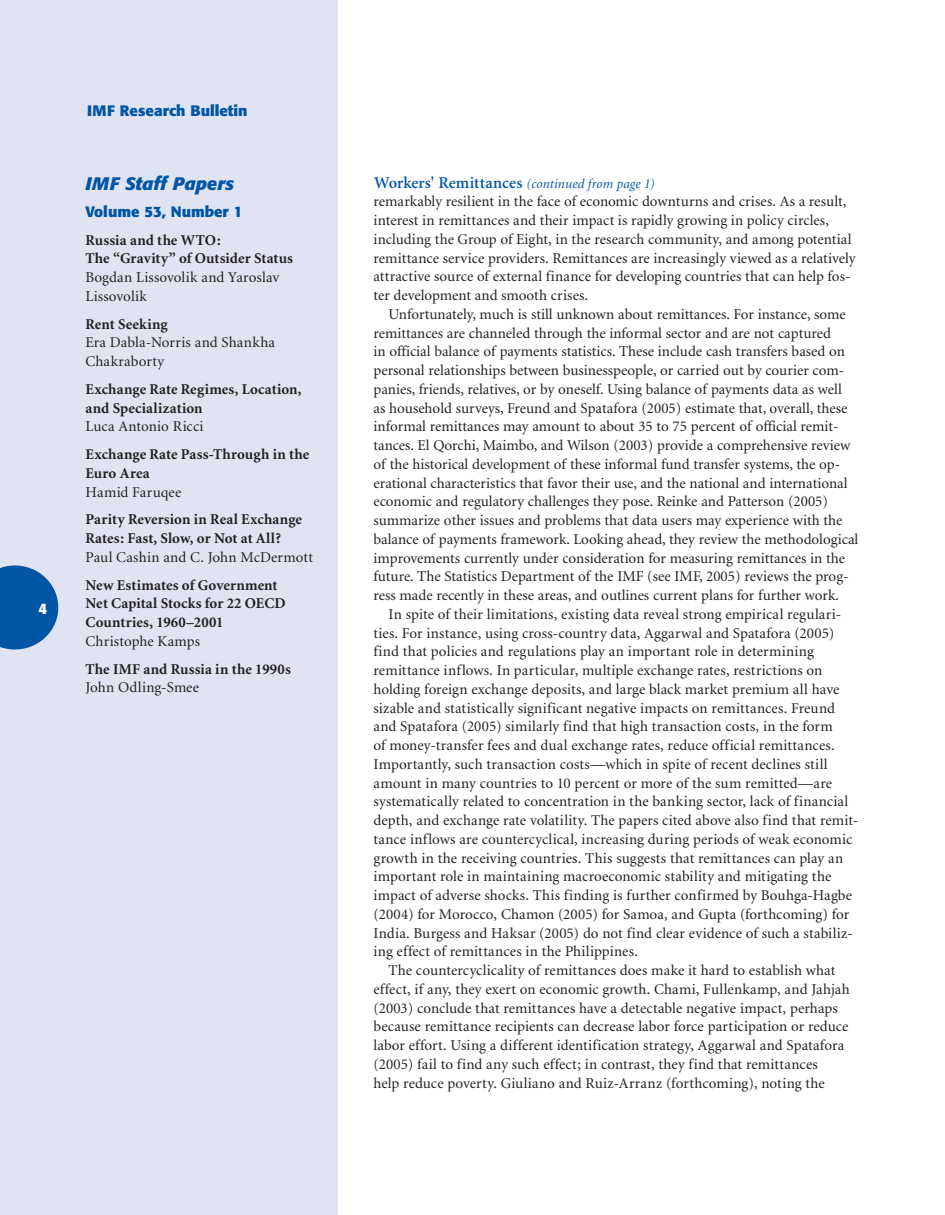
<style>
.page{position:relative;width:945px;height:1215px;background:#fff}
.page>*{position:absolute;margin:0;border:0;box-sizing:border-box;transform-origin:0 0}
.t1{font:italic 700 18px "Formata";color:#0155a5}
.t2{font:15px/18.8px "Minion";color:#231f20}
.t3{font:700 15px/18.8px "Minion";letter-spacing:.01em;color:#231f20}
.t4{font:700 15px "Formata";color:#0155a5}
.t5{font:italic 13.5px "Minion";letter-spacing:.01em;color:#0155a5}
.s1{font-weight:600;font-style:normal;font-size:16.5px}
</style>
<div class="page">
<div style="left:0;top:0;width:338px;height:1215px;background:#e0e4f2"></div>
<svg style="left:0;top:566px;width:58px;height:84px;background:#256cb1"></svg>
<p class="t4" style="left:87px;top:101px;width:162px">IMF Research Bulletin</p>
<p class="t1" style="left:86px;top:172px;width:150px">IMF Staff Papers</p>
<p class="t5" style="left:374px;top:177px;width:282px"><span class="s1">Workers' Remittances</span> (continued from page 1)</p>
<p class="t4" style="left:86px;top:202px;width:154px">Volume 53, Number 1</p>
<p class="t3" style="left:86px;top:231px;width:209px">Russia and the WTO:<br>The “Gravity” of Outsider Status</p>
<p class="t2" style="left:86px;top:268px;width:195px">Bogdan Lissovolik and Yaroslav<br>Lissovolik</p>
<p class="t3" style="left:86px;top:315px;width:84px">Rent Seeking</p>
<p class="t2" style="left:86px;top:334px;width:191px">Era Dabla-Norris and Shankha<br>Chakraborty</p>
<p class="t3" style="left:86px;top:380px;width:217px">Exchange Rate Regimes, Location, and Specialization</p>
<p class="t2" style="left:86px;top:418px;width:120px">Luca Antonio Ricci</p>
<p class="t3" style="left:86px;top:445px;width:225px">Exchange Rate Pass-Through in the<br>Euro Area</p>
<p class="t2" style="left:86px;top:483px;width:97px">Hamid Faruqee</p>
<p class="t3" style="left:86px;top:511px;width:218px">Parity Reversion in Real Exchange<br>Rates: Fast, Slow, or Not at All?</p>
<p class="t2" style="left:86px;top:548px;width:229px">Paul Cashin and C. John McDermott</p>
<p class="t3" style="left:86px;top:576px;width:202px">New Estimates of Government<br>Net Capital Stocks for 22 OECD<br>Countries, 1960–2001</p>
<p class="t2" style="left:86px;top:632px;width:116px">Christophe Kamps</p>
<p class="t3" style="left:86px;top:660px;width:207px">The IMF and Russia in the 1990s</p>
<p class="t2" style="left:86px;top:679px;width:115px">John Odling-Smee</p>
<p class="t2" style="left:374px;top:193px;width:484px">remarkably resilient in the face of economic downturns and crises. As a result, interest in remittances and their impact is rapidly growing in policy circles, including the Group of Eight, in the research community, and among potential remittance service providers. Remittances are increasingly viewed as a relatively attractive source of external finance for developing countries that can help fos&shy;ter development and smooth crises.</p>
<p class="t2" style="left:374px;top:305px;width:486px;text-indent:15px">Unfortunately, much is still unknown about remittances. For instance, some remittances are channeled through the informal sector and are not captured<br>in official balance of payments statistics. These include cash transfers based on personal relationships between businesspeople, or carried out by courier com&shy;panies, friends, relatives, or by oneself. Using balance of payments data as well<br>as household surveys, Freund and Spatafora (2005) estimate that, overall, these informal remittances may amount to about 35 to 75 percent of official remit&shy;tances. El Qorchi, Maimbo, and Wilson (2003) provide a comprehensive review of the historical development of these informal fund transfer systems, the op&shy;erational characteristics that favor their use, and the national and international economic and regulatory challenges they pose. Reinke and Patterson (2005) summarize other issues and problems that data users may experience with the balance of payments framework. Looking ahead, they review the methodological improvements currently under consideration for measuring remittances in the future. The Statistics Department of the IMF (see IMF, 2005) reviews the prog&shy;ress made recently in these areas, and outlines current plans for further work.</p>
<p class="t2" style="left:388px;top:605px;width:454px">In spite of their limitations, existing data reveal strong empirical regulari-</p>
<p class="t2" style="left:374px;top:624px;width:462px">ties. For instance, using cross-country data, Aggarwal and Spatafora (2005)</p>
<p class="t2" style="left:374px;top:643px;width:442px">find that policies and regulations play an important role in determining</p>
<p class="t2" style="left:374px;top:661px;width:450px">remittance inflows. In particular, multiple exchange rates, restrictions on</p>
<p class="t2" style="left:374px;top:680px;width:467px">holding foreign exchange deposits, and large black market premium all have</p>
<p class="t2" style="left:374px;top:699px;width:463px">sizable and statistically significant negative impacts on remittances. Freund</p>
<p class="t2" style="left:374px;top:718px;width:461px">and Spatafora (2005) similarly find that high transaction costs, in the form</p>
<p class="t2" style="left:374px;top:736px;width:463px">of money-transfer fees and dual exchange rates, reduce official remittances.</p>
<p class="t2" style="left:374px;top:755px;width:456px">Importantly, such transaction costs—which in spite of recent declines still</p>
<p class="t2" style="left:374px;top:774px;width:460px">amount in many countries to 10 percent or more of the sum remitted—are</p>
<p class="t2" style="left:374px;top:793px;width:476px">systematically related to concentration in the banking sector, lack of financial</p>
<p class="t2" style="left:374px;top:811px;width:486px">depth, and exchange rate volatility. The papers cited above also find that remit-</p>
<p class="t2" style="left:374px;top:830px;width:480px">tance inflows are countercyclical, increasing during periods of weak economic</p>
<p class="t2" style="left:374px;top:849px;width:471px">growth in the receiving countries. This suggests that remittances can play an</p>
<p class="t2" style="left:374px;top:868px;width:459px">important role in maintaining macroeconomic stability and mitigating the</p>
<p class="t2" style="left:374px;top:886px;width:480px">impact of adverse shocks. This finding is further confirmed by Bouhga-Hagbe</p>
<p class="t2" style="left:374px;top:905px;width:477px">(2004) for Morocco, Chamon (2005) for Samoa, and Gupta (forthcoming) for</p>
<p class="t2" style="left:374px;top:924px;width:481px">India. Burgess and Haksar (2005) do not find clear evidence of such a stabiliz-</p>
<p class="t2" style="left:374px;top:943px;width:266px">ing effect of remittances in the Philippines.</p>
<p class="t2" style="left:388px;top:961px;width:448px">The countercyclicality of remittances does make it hard to establish what</p>
<p class="t2" style="left:374px;top:980px;width:478px">effect, if any, they exert on economic growth. Chami, Fullenkamp, and Jahjah</p>
<p class="t2" style="left:374px;top:999px;width:466px">(2003) conclude that remittances have a detectable negative impact, perhaps</p>
<p class="t2" style="left:374px;top:1018px;width:477px">because remittance recipients can decrease labor force participation or reduce</p>
<p class="t2" style="left:374px;top:1036px;width:472px">labor effort. Using a different identification strategy, Aggarwal and Spatafora</p>
<p class="t2" style="left:374px;top:1055px;width:446px">(2005) fail to find any such effect; in contrast, they find that remittances</p>
<p class="t2" style="left:374px;top:1074px;width:453px">help reduce poverty. Giuliano and Ruiz-Arranz (forthcoming), noting the</p>
</div>
